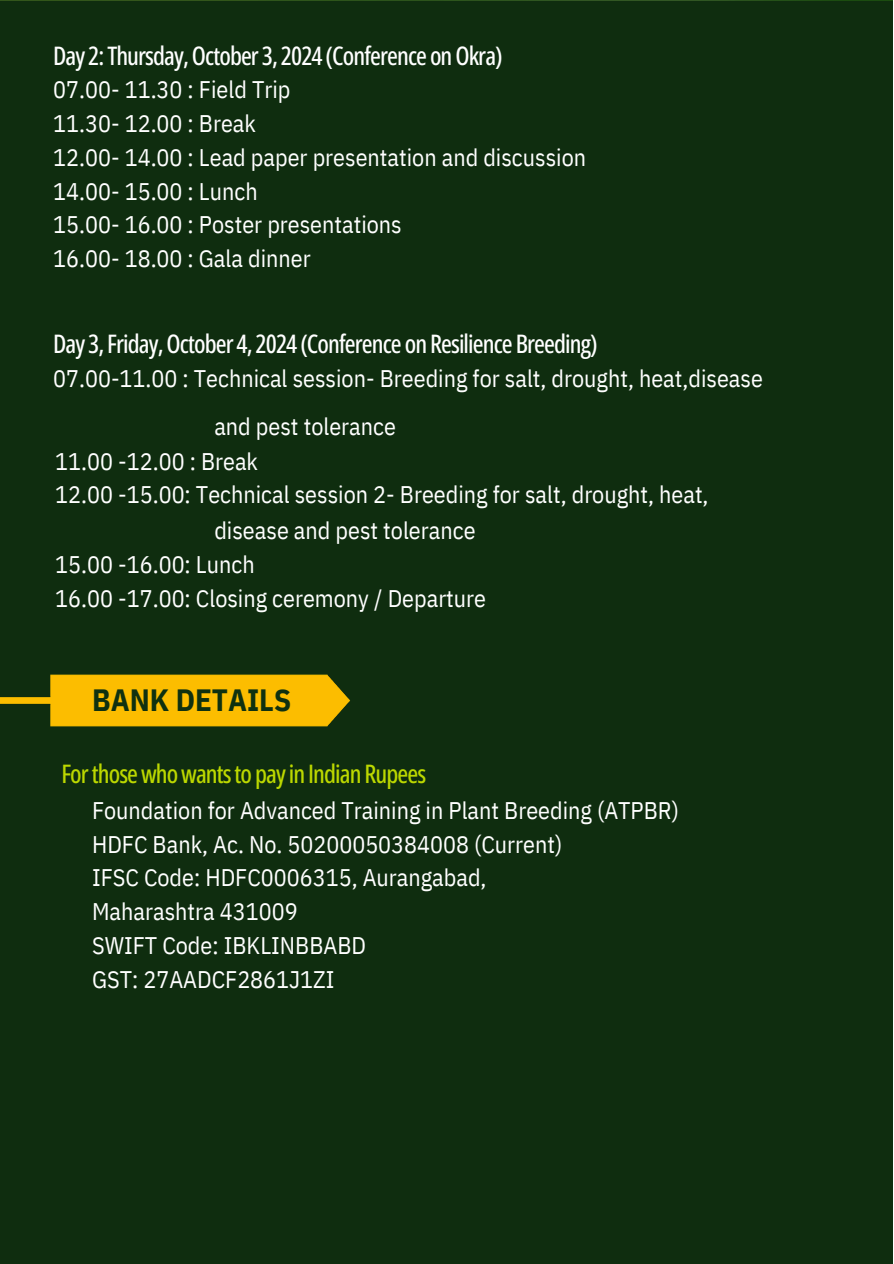
<style>
.page{position:relative;width:894px;height:1264px;background:#fff}
.page>*{position:absolute;margin:0;border:0;box-sizing:border-box;transform-origin:0 0}
.t1{font:700 30.75px "IBM Plex Sans Cond";color:#0f3110}
.t2{font:500 25.5px "Open Sans Condensed";letter-spacing:-.035em;color:#fff}
.t3{font:500 25.5px "Open Sans Condensed";letter-spacing:-.035em;color:#bcd800}
.t4{font:24px/33.8px "IBM Plex Sans Cond";color:#fff}
</style>
<div class="page">
<div style="left:0;top:0;width:892px;height:1263px;background:#0f2d0f"></div>
<img style="left:0;top:667px;width:357px;height:66px">
<p class="t2" style="left:53px;top:37px;width:451px">Day 2:Thursday,October 3, 2024 (Conference onOkra)</p>
<p class="t4" style="left:53px;top:72px;width:534px">07.00- 11.30 : Field Trip<br>11.30- 12.00 : Break<br>12.00- 14.00 : Lead paper presentation and discussion<br>14.00- 15.00 : Lunch<br>15.00- 16.00 : Poster presentations<br>16.00- 18.00 : Gala dinner</p>
<p class="t2" style="left:53px;top:326px;width:545px">Day 3,Friday,October 4, 2024 (Conference onResilienceBreeding)</p>
<p class="t4" style="left:53px;top:361px;width:711px">07.00-11.00 : Technical session- Breeding for salt, drought, heat,disease</p>
<p class="t4" style="left:214px;top:409px;width:183px">and pest tolerance</p>
<p class="t4" style="left:55px;top:443px;width:654px">11.00 -12.00 : Break<br>12.00 -15.00: Technical session 2- Breeding for salt, drought, heat,</p>
<p class="t4" style="left:214px;top:512px;width:262px">disease and pest tolerance</p>
<p class="t4" style="left:55px;top:547px;width:432px">15.00 -16.00: Lunch<br>16.00 -17.00: Closing ceremony / Departure</p>
<h1 class="t1" style="left:92px;top:679px;width:200px">BANK DETAILS</h1>
<p class="t3" style="left:61px;top:755px;width:366px">ForthosewhowantstopayinIndianRupees</p>
<p class="t4" style="left:92px;top:792px;width:588px">Foundation for Advanced Training in Plant Breeding (ATPBR)<br>HDFC Bank, Ac. No. 50200050384008 (Current)<br>IFSC Code: HDFC0006315, Aurangabad,<br>Maharashtra 431009<br>SWIFT Code: IBKLINBBABD<br>GST: 27AADCF2861J1ZI</p>
</div>
